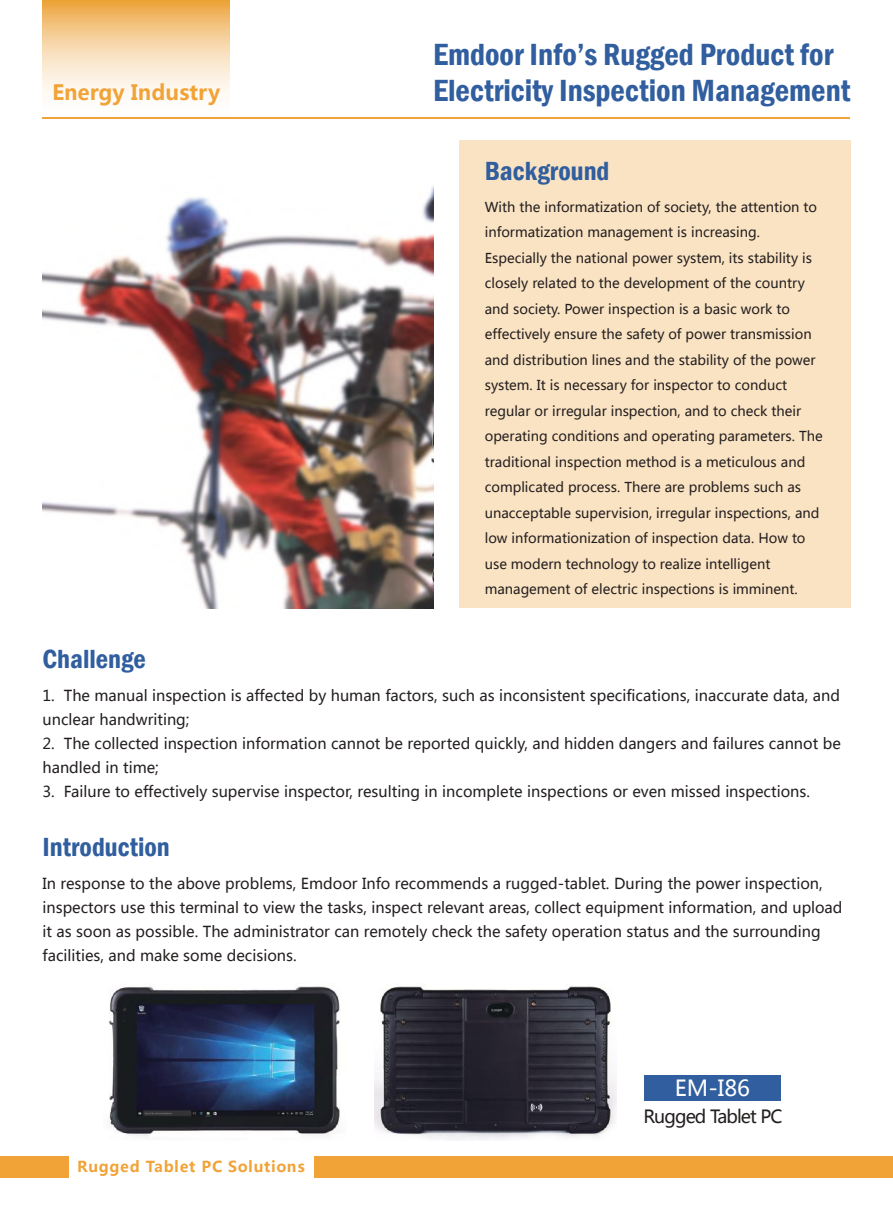
<style>
.page{position:relative;width:893px;height:1212px;background:#fff}
.page>*{position:absolute;margin:0;border:0;box-sizing:border-box;transform-origin:0 0}
.t1{font:600 condensed 31.5px "Franklin Gothic";color:#305e9e}
.t2{font:600 condensed 27px "Franklin Gothic";color:#305e9e}
.t3{font:22.05px "Microsoft Ya Hei";color:#fff}
.t4{font:700 21px "Microsoft Ya Hei";color:#f1a337}
.t5{font:18px "Microsoft Ya Hei";letter-spacing:-.05em;color:#241f1f}
.t6{font:15px/24px "Microsoft Ya Hei";color:#241f1f}
.t7{font:700 15px "Microsoft Ya Hei";letter-spacing:.05em;color:#f1a337}
.t8{font:13.5px/25.5px "Microsoft Ya Hei";color:#241f1f}
</style>
<div class="page">
<svg style="left:43px;top:0;width:187px;height:95px;background:#f6d5a8"></svg>
<hr style="left:43px;top:117px;width:807px;height:2px;background:#f1a337">
<img style="left:43px;top:185px;width:391px;height:423px">
<div style="left:459px;top:140px;width:391px;height:468px;background:#fae3c3"></div>
<div style="left:315px;top:1157px;width:578px;height:21px;background:#f1a337"></div>
<div style="left:0;top:1157px;width:68px;height:21px;background:#f1a337"></div>
<div style="left:644px;top:1075px;width:137px;height:25px;background:#305e9e"></div>
<img style="left:109px;top:986px;width:231px;height:151px">
<img style="left:375px;top:984px;width:241px;height:156px">
<h1 class="t1" style="left:433px;top:33px;width:402px">Emdoor Info’s Rugged Product for</h1>
<h3 class="t4" style="left:52px;top:78px;width:170px">Energy Industry</h3>
<h1 class="t1" style="left:433px;top:69px;width:419px">Electricity Inspection Management</h1>
<h2 class="t2" style="left:485px;top:153px;width:126px">Background</h2>
<p class="t8" style="left:485px;top:194px;width:340px">With the informatization of society, the attention to informatization management is increasing.<br>Especially the national power system, its stability is closely related to the development of the country and society. Power inspection is a basic work to effectively ensure the safety of power transmission and distribution lines and the stability of the power system. It is necessary for inspector to conduct regular or irregular inspection, and to check their operating conditions and operating parameters. The traditional inspection method is a meticulous and complicated process. There are problems such as unacceptable supervision, irregular inspections, and low informationization of inspection data. How to use modern technology to realize intelligent management of electric inspections is imminent.</p>
<h2 class="t2" style="left:43px;top:641px;width:105px">Challenge</h2>
<p class="t6" style="left:43px;top:683px;width:799px">1. The manual inspection is affected by human factors, such as inconsistent specifications, inaccurate data, and unclear handwriting;</p>
<p class="t6" style="left:43px;top:731px;width:800px">2. The collected inspection information cannot be reported quickly, and hidden dangers and failures cannot be handled in time;</p>
<p class="t6" style="left:43px;top:779px;width:769px">3. Failure to effectively supervise inspector, resulting in incomplete inspections or even missed inspections.</p>
<h2 class="t2" style="left:43px;top:829px;width:129px">Introduction</h2>
<p class="t6" style="left:43px;top:871px;width:801px">In response to the above problems, Emdoor Info recommends a rugged-tablet. During the power inspection, inspectors use this terminal to view the tasks, inspect relevant areas, collect equipment information, and upload it as soon as possible. The administrator can remotely check the safety operation status and the surrounding facilities, and make some decisions.</p>
<p class="t7" style="left:77px;top:1156px;width:229px">Rugged Tablet PC Solutions</p>
<h3 class="t3" style="left:675px;top:1073px;width:77px">EM-I86</h3>
<h3 class="t5" style="left:643px;top:1104px;width:141px">Rugged Tablet PC</h3>
</div>
